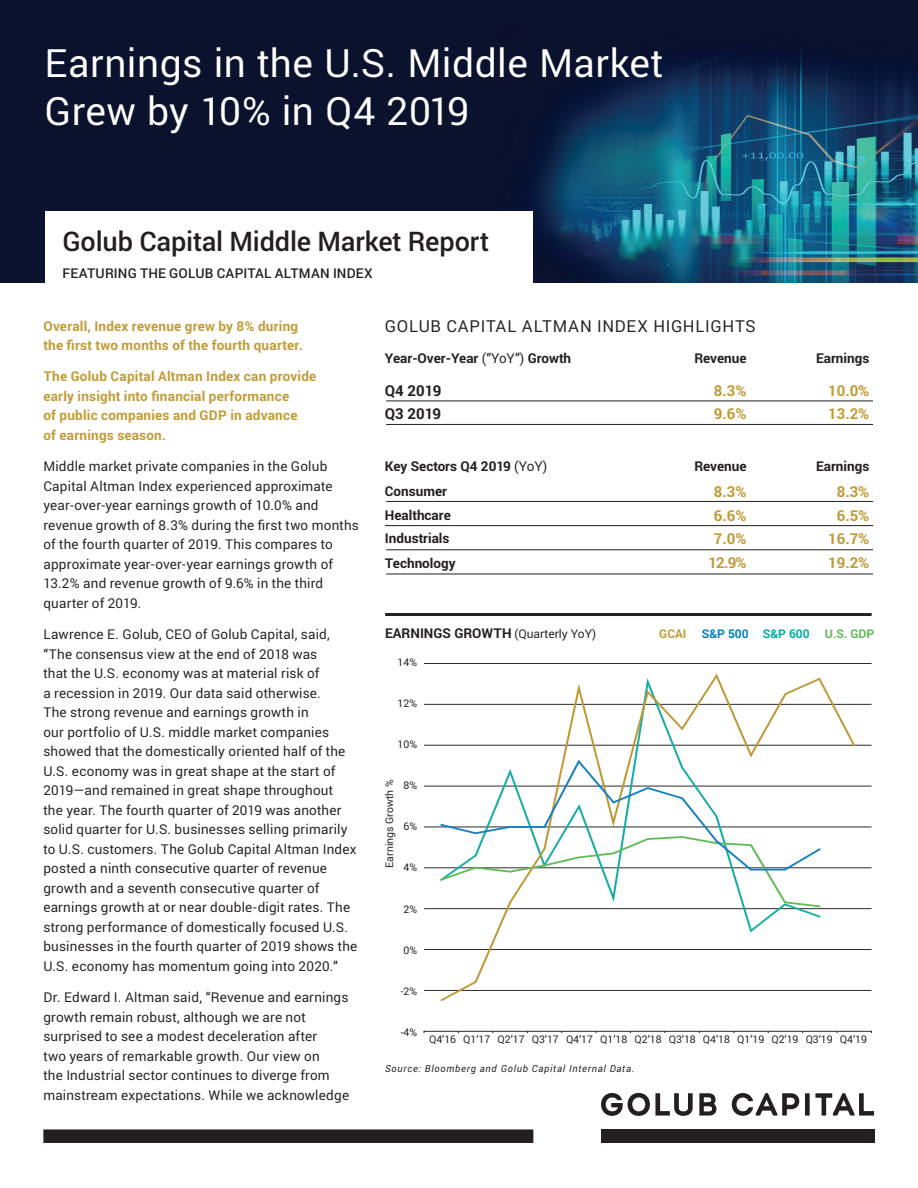
<style>
.page{position:relative;width:918px;height:1188px;background:#fff}
.page>*{position:absolute;margin:0;border:0;box-sizing:border-box;transform-origin:0 0}
.t1{font:39px/48px "Roboto";letter-spacing:.01em;color:#fff}
.t2{font:500 27px "Roboto";letter-spacing:-.005em;color:#231f20}
.t3{font:16.5px "Roboto";letter-spacing:.04em;color:#231f20}
.t4{font:700 15px/23.9px "Roboto";color:#c29b36}
.t5{font:700 15px "Roboto";color:#231f20}
.t6{font:13.5px/19.5px "Roboto";letter-spacing:.015em;color:#231f20}
.t7{font:700 13.5px/19.5px "Roboto";letter-spacing:.02em;color:#c29b36}
.t8{font:700 13.5px/23.7px "Roboto";color:#231f20}
.t9{font:500 13.5px "Roboto";letter-spacing:.01em;color:#231f20}
.t10{font:700 12px "Roboto";color:#007fc5}
.t11{font:700 12px "Roboto";color:#5ebc55}
.t12{font:700 12px "Roboto";color:#c29b36}
.t13{font:10.5px "Roboto";color:#231f20}
.t14{font:italic 9.75px "Roboto";letter-spacing:.08em;color:#231f20}
.s1{font-weight:400}
.s2{font-weight:400;font-size:12px}
.s3{color:#00ada6}
</style>
<div class="page">
<img style="left:0;top:0;width:918px;height:283px">
<div style="left:601px;top:1129px;width:273px;height:14px;background:#231f20"></div>
<svg style="left:699px;top:1093px;width:17px;height:23px"></svg>
<svg style="left:601px;top:1093px;width:92px;height:23px"></svg>
<div style="left:805px;top:1093px;width:5px;height:23px;background:#231f20"></div>
<svg style="left:815px;top:1093px;width:59px;height:23px"></svg>
<svg style="left:732px;top:1093px;width:67px;height:23px"></svg>
<hr style="left:386px;top:401px;width:487px;height:1px;background:#231f20">
<hr style="left:385px;top:525px;width:488px;height:1px;background:#231f20">
<hr style="left:386px;top:424px;width:487px;height:1px;background:#231f20">
<hr style="left:386px;top:501px;width:487px;height:1px;background:#231f20">
<hr style="left:386px;top:550px;width:487px;height:1px;background:#231f20">
<hr style="left:386px;top:574px;width:487px;height:1px;background:#231f20">
<div style="left:43px;top:1129px;width:490px;height:14px;background:#231f20"></div>
<div style="left:45px;top:212px;width:488px;height:79px;background:#fff"></div>
<hr style="left:424px;top:990px;width:448px;height:1px;background:#201d1e">
<hr style="left:424px;top:949px;width:448px;height:1px;background:#201d1e">
<hr style="left:424px;top:908px;width:448px;height:1px;background:#201d1e">
<hr style="left:424px;top:868px;width:448px;height:1px;background:#201d1e">
<hr style="left:424px;top:827px;width:448px;height:1px;background:#201d1e">
<hr style="left:424px;top:786px;width:448px;height:1px;background:#201d1e">
<hr style="left:424px;top:745px;width:448px;height:1px;background:#201d1e">
<hr style="left:424px;top:704px;width:448px;height:1px;background:#201d1e">
<hr style="left:424px;top:663px;width:448px;height:1px;background:#201d1e">
<div style="left:424px;top:1031px;width:448px;height:2px;border:1px solid #201d1e"></div>
<svg style="left:439px;top:673px;width:418px;height:329px"></svg>
<svg style="left:439px;top:758px;width:383px;height:150px"></svg>
<hr style="left:385px;top:613px;width:487px;height:3px;background:#231f20">
<h1 class="t1" style="left:44px;top:37px;width:620px">Earnings in the U.S. Middle Market<br>Grew by 10% in Q4 2019</h1>
<h2 class="t2" style="left:62px;top:223px;width:428px">Golub Capital Middle Market Report</h2>
<p class="t9" style="left:62px;top:264px;width:312px">FEATURING THE GOLUB CAPITAL ALTMAN INDEX</p>
<p class="t7" style="left:43px;top:316px;width:261px">Overall, Index revenue grew by 8% during the first two months of the fourth quarter.</p>
<p class="t7" style="left:43px;top:366px;width:274px">The Golub Capital Altman Index can provide early insight into financial performance<br>of public companies and GDP in advance<br>of earnings season.</p>
<p class="t6" style="left:43px;top:456px;width:317px">Middle market private companies in the Golub Capital Altman Index experienced approximate year-over-year earnings growth of 10.0% and revenue growth of 8.3% during the first two months of the fourth quarter of 2019. This compares to approximate year-over-year earnings growth of 13.2% and revenue growth of 9.6% in the third quarter of 2019.</p>
<p class="t6" style="left:43px;top:624px;width:315px">Lawrence E. Golub, CEO of Golub Capital, said, “The consensus view at the end of 2018 was<br>that the U.S. economy was at material risk of<br>a recession in 2019. Our data said otherwise.<br>The strong revenue and earnings growth in<br>our portfolio of U.S. middle market companies showed that the domestically oriented half of the U.S. economy was in great shape at the start of 2019—and remained in great shape throughout<br>the year. The fourth quarter of 2019 was another solid quarter for U.S. businesses selling primarily to U.S. customers. The Golub Capital Altman Index posted a ninth consecutive quarter of revenue growth and a seventh consecutive quarter of earnings growth at or near double-digit rates. The strong performance of domestically focused U.S. businesses in the fourth quarter of 2019 shows the U.S. economy has momentum going into 2020.”</p>
<p class="t6" style="left:43px;top:987px;width:307px">Dr. Edward I. Altman said, “Revenue and earnings growth remain robust, although we are not surprised to see a modest deceleration after<br>two years of remarkable growth. Our view on<br>the Industrial sector continues to diverge from mainstream expectations. While we acknowledge</p>
<p class="t3" style="left:385px;top:315px;width:372px">GOLUB CAPITAL ALTMAN INDEX HIGHLIGHTS</p>
<p class="t8" style="left:385px;top:346px;width:188px">Year-Over-Year <span class="s1">(“YoY”)</span> Growth</p>
<p class="t8" style="left:694px;top:346px;width:54px">Revenue</p>
<p class="t8" style="left:816px;top:346px;width:55px">Earnings</p>
<p class="t5" style="left:385px;top:381px;width:58px">Q4 2019</p>
<p class="t4" style="left:714px;top:379px;width:34px">8.3%</p>
<p class="t4" style="left:828px;top:379px;width:43px">10.0%</p>
<p class="t5" style="left:385px;top:403px;width:58px">Q3 2019</p>
<p class="t4" style="left:714px;top:401px;width:34px">9.6%</p>
<p class="t4" style="left:828px;top:401px;width:43px">13.2%</p>
<p class="t8" style="left:385px;top:454px;width:164px">Key Sectors Q4 2019 <span class="s1">(YoY)</span></p>
<p class="t8" style="left:694px;top:454px;width:54px">Revenue</p>
<p class="t8" style="left:816px;top:454px;width:55px">Earnings</p>
<p class="t8" style="left:385px;top:479px;width:67px">Consumer<br>Healthcare</p>
<p class="t4" style="left:714px;top:479px;width:34px">8.3%<br>6.6%</p>
<p class="t4" style="left:837px;top:479px;width:34px">8.3%<br>6.5%</p>
<p class="t8" style="left:385px;top:526px;width:72px;line-height:24.3px">Industrials<br>Technology</p>
<p class="t4" style="left:708px;top:526px;width:40px;line-height:24.3px;text-align:center">7.0%<br>12.9%</p>
<p class="t4" style="left:828px;top:526px;width:43px;line-height:24.3px">16.7%<br>19.2%</p>
<p class="t8" style="left:385px;top:621px;width:213px">EARNINGS GROWTH <span class="s2">(Quarterly YoY)</span></p>
<p class="t12" style="left:659px;top:625px;width:28px">GCAI</p>
<p class="t10" style="left:702px;top:625px;width:109px">S&amp;P 500 <span class="s3">S&amp;P 600</span></p>
<p class="t11" style="left:825px;top:625px;width:51px">U.S. GDP</p>
<p class="t13" style="left:398px;top:655px;width:21px">14%</p>
<p class="t13" style="left:398px;top:696px;width:21px">12%</p>
<p class="t13" style="left:398px;top:737px;width:21px">10%</p>
<p class="t13" style="left:404px;top:778px;width:15px">8%</p>
<p class="t13" style="left:404px;top:819px;width:15px">6%</p>
<p class="t13" style="left:404px;top:860px;width:15px">4%</p>
<p class="t13" style="left:404px;top:902px;width:15px">2%</p>
<p class="t13" style="left:404px;top:943px;width:15px">0%</p>
<p class="t13" style="left:401px;top:984px;width:18px">-2%</p>
<p class="t13" style="left:401px;top:1025px;width:18px">-4%</p>
<p class="t13" style="left:382px;top:868px;width:90px;rotate:-90deg">Earnings Growth %</p>
<p class="t13" style="left:429px;top:1032px;width:439px">Q4’16 Q1’17 Q2’17 Q3’17 Q4’17 Q1’18 Q2’18 Q3’18 Q4’18 Q1’19 Q2’19 Q3’19 Q4’19</p>
<p class="t14" style="left:385px;top:1063px;width:251px">Source: Bloomberg and Golub Capital Internal Data.</p>
</div>
